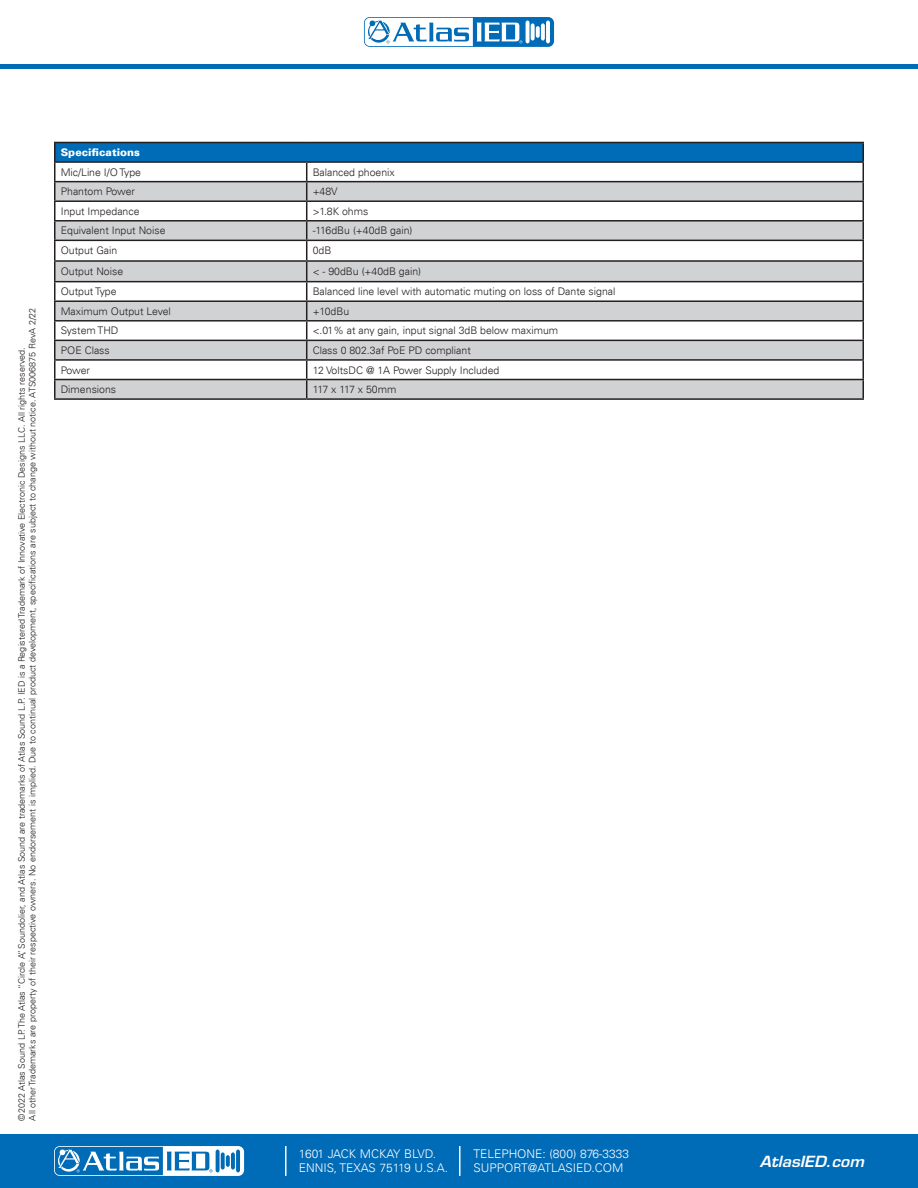
<style>
.page{position:relative;width:918px;height:1188px;background:#fff}
.page>*{position:absolute;margin:0;border:0;box-sizing:border-box;transform-origin:0 0}
.t1{font:italic 600 15px "Eurostile LT Std";color:#fff;scale:1.05 1}
.t2{font:300 12px/13.5px "Univers LT";color:#fff}
.Spec_Chart_List{font:300 10.5px "Univers LT";color:#231f20}
.SubHead{font:900 10.5px "Univers LT";color:#fff}
.Spec_Chart_List-2{font:300 10.5px "Univers LT";letter-spacing:-.07em;color:#231f20}
.t3{font:300 9px/10.8px "Univers LT";color:#231f20}
</style>
<div class="page">
<div style="left:0;top:1134px;width:918px;height:54px;background:#006bb6"></div>
<svg style="left:54px;top:1146px;width:190px;height:30px"></svg>
<hr style="left:285px;top:1146px;width:2px;height:30px;background:#fff">
<hr style="left:459px;top:1146px;width:1px;height:30px;background:#fff">
<hr style="left:0;top:64px;width:918px;height:4px;background:#006bb6">
<svg style="left:364px;top:17px;width:190px;height:30px"></svg>
<svg style="left:526px;top:21px;width:4px;height:22px"></svg>
<hr style="left:546px;top:21px;width:4px;height:22px;background:#fff;border-radius:2px">
<svg style="left:531px;top:23px;width:4px;height:18px"></svg>
<svg style="left:541px;top:23px;width:4px;height:18px"></svg>
<svg style="left:536px;top:26px;width:4px;height:12px"></svg>
<svg style="left:365px;top:18px;width:157px;height:28px"></svg>
<hr style="left:54px;top:398px;width:253px;height:2px;background:#231f20">
<hr style="left:307px;top:398px;width:557px;height:2px;background:#231f20">
<svg style="left:54px;top:143px;width:810px;height:256px"></svg>
<hr style="left:54px;top:142px;width:253px;height:1px;background:#231f20">
<hr style="left:307px;top:142px;width:557px;height:1px;background:#231f20">
<hr style="left:54px;top:161px;width:253px;height:2px;background:#231f20">
<hr style="left:54px;top:200px;width:253px;height:2px;background:#231f20">
<hr style="left:54px;top:240px;width:253px;height:1px;background:#231f20">
<hr style="left:54px;top:281px;width:253px;height:1px;background:#231f20">
<hr style="left:54px;top:320px;width:253px;height:2px;background:#231f20">
<hr style="left:54px;top:359px;width:253px;height:2px;background:#231f20">
<hr style="left:307px;top:161px;width:557px;height:2px;background:#231f20">
<hr style="left:307px;top:200px;width:557px;height:2px;background:#231f20">
<hr style="left:307px;top:240px;width:557px;height:1px;background:#231f20">
<hr style="left:307px;top:281px;width:557px;height:1px;background:#231f20">
<hr style="left:307px;top:320px;width:557px;height:2px;background:#231f20">
<hr style="left:307px;top:359px;width:557px;height:2px;background:#231f20">
<p class="t3" style="left:16px;top:1120px;width:814px;rotate:-90deg">©2022 Atlas Sound LP. The Atlas “Circle A”, Soundolier, and Atlas Sound are trademarks of Atlas Sound L.P. IED is a Registered Trademark of Innovative Electronic Designs LLC. All rights reserved.<br>All other Trademarks are property of their respective owners. No endorsement is implied. Due to continual product development, specifications are subject to change without notice. ATS006875 RevA 2/22</p>
<p class="SubHead" style="left:61px;top:146px;width:81px">Specifications</p>
<p class="Spec_Chart_List" style="left:61px;top:166px;width:82px">Mic/Line I/O Type</p>
<p class="Spec_Chart_List" style="left:313px;top:166px;width:84px">Balanced phoenix</p>
<p class="Spec_Chart_List" style="left:61px;top:185px;width:76px">Phantom Power</p>
<p class="Spec_Chart_List" style="left:313px;top:185px;width:27px">+48V</p>
<p class="Spec_Chart_List" style="left:61px;top:205px;width:80px">Input Impedance</p>
<p class="Spec_Chart_List" style="left:313px;top:205px;width:57px">&gt;1.8K ohms</p>
<p class="Spec_Chart_List" style="left:61px;top:224px;width:106px">Equivalent Input Noise</p>
<p class="Spec_Chart_List" style="left:313px;top:224px;width:101px">-116dBu (+40dB gain)</p>
<p class="Spec_Chart_List" style="left:61px;top:244px;width:58px">Output Gain</p>
<p class="Spec_Chart_List" style="left:313px;top:244px;width:20px">0dB</p>
<p class="Spec_Chart_List" style="left:61px;top:265px;width:64px">Output Noise</p>
<p class="Spec_Chart_List" style="left:313px;top:265px;width:110px">&lt; - 90dBu (+40dB gain)</p>
<p class="Spec_Chart_List" style="left:61px;top:285px;width:57px">Output Type</p>
<p class="Spec_Chart_List" style="left:313px;top:285px;width:304px">Balanced line level with automatic muting on loss of Dante signal</p>
<p class="Spec_Chart_List" style="left:61px;top:305px;width:112px">Maximum Output Level</p>
<p class="Spec_Chart_List" style="left:313px;top:305px;width:38px">+10dBu</p>
<p class="Spec_Chart_List" style="left:61px;top:324px;width:59px">System THD</p>
<p class="Spec_Chart_List" style="left:313px;top:324px;width:247px">&lt;.01% at any gain, input signal 3dB below maximum</p>
<p class="Spec_Chart_List" style="left:61px;top:344px;width:51px">POE Class</p>
<p class="Spec_Chart_List" style="left:313px;top:344px;width:160px">Class 0 802.3af PoE PD compliant</p>
<p class="Spec_Chart_List" style="left:61px;top:363px;width:31px">Power</p>
<p class="Spec_Chart_List" style="left:313px;top:363px;width:188px">12 VoltsDC @ 1A Power Supply Included</p>
<p class="Spec_Chart_List" style="left:61px;top:383px;width:57px">Dimensions</p>
<p class="Spec_Chart_List-2" style="left:313px;top:383px;width:85px">117 x 117 x 50mm</p>
<p class="t2" style="left:299px;top:1147px;width:151px">1601 JACK MCKAY BLVD.<br>ENNIS, TEXAS 75119 U.S.A.</p>
<p class="t2" style="left:473px;top:1147px;width:157px">TELEPHONE: (800) 876-3333<br>SUPPORT@ATLASIED.COM</p>
<h1 class="t1" style="left:760px;top:1152px;width:101px">AtlasIED.com</h1>
</div>
